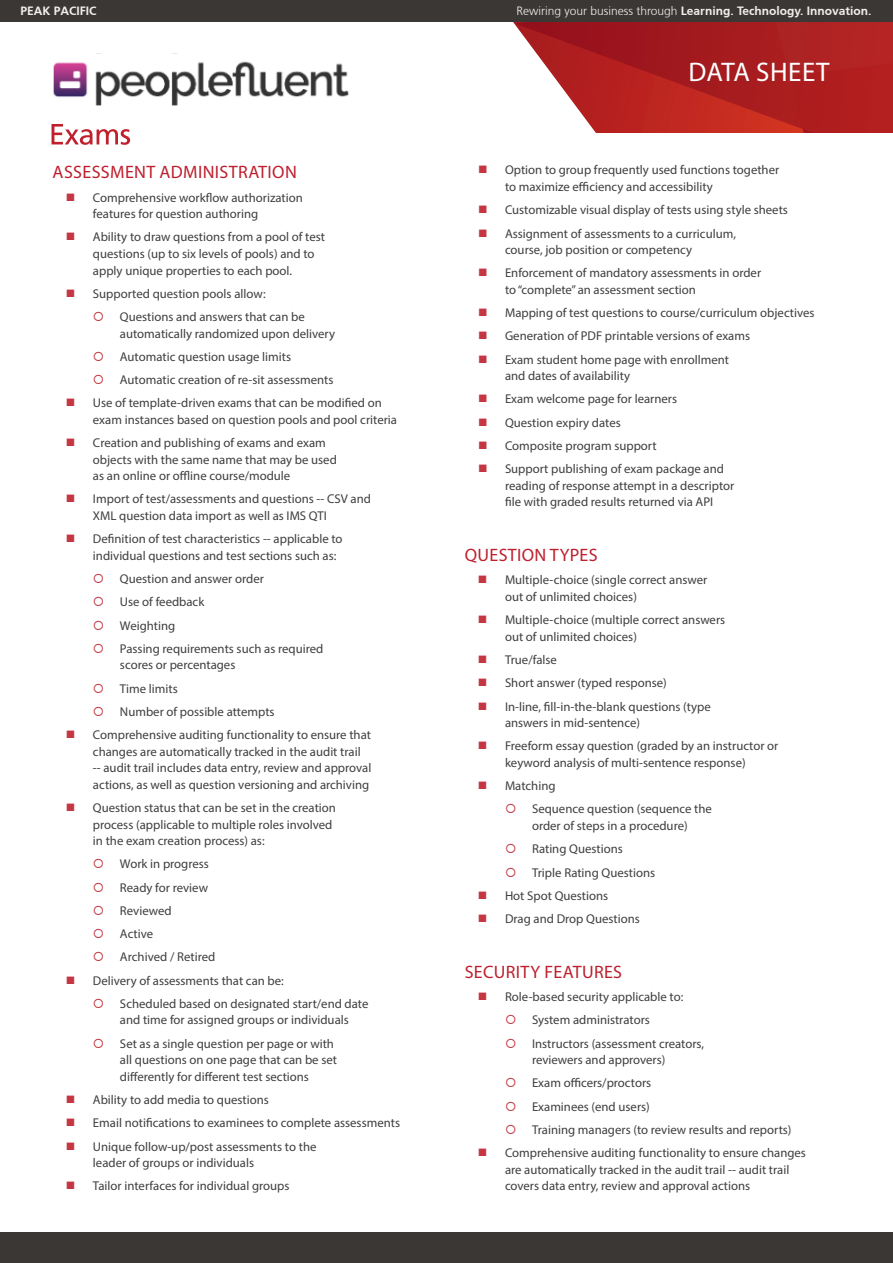
<style>
.page{position:relative;width:893px;height:1263px;background:#fff}
.page>*{position:absolute;margin:0;border:0;box-sizing:border-box;transform-origin:0 0}
.t1{font:27px "Myriad Pro";letter-spacing:.02em;color:#fff}
.t2{font:18px "Myriad Pro";letter-spacing:.02em;color:#be1f2e}
.t3{font:12.75px/23.2px "Myriad Pro";color:#3e3e3f}
.t4{font:700 12px "Articulate";color:#f1efee}
.s1{font-weight:300}
</style>
<div class="page">
<svg style="left:515px;top:22px;width:378px;height:111px;background:#b63637"></svg>
<svg style="left:52px;top:124px;width:78px;height:21px"></svg>
<div style="left:0;top:1233px;width:893px;height:30px;background:#3b3735"></div>
<div style="left:0;top:0;width:893px;height:22px;background:#3b3735"></div>
<img style="left:53px;top:53px;width:296px;height:53px">
<p class="t4" style="left:21px;top:4px;width:78px">PEAK PACIFIC</p>
<p class="t4" style="left:516px;top:4px;width:356px"><span class="s1">Rewiring your business through</span> Learning. Technology. Innovation.</p>
<h2 class="t2" style="left:53px;top:161px;width:246px">ASSESSMENT ADMINISTRATION</h2>
<p class="t3" style="left:93px;top:189px;width:211px;line-height:16.5px">Comprehensive workflow authorization features for question authoring</p>
<p class="t3" style="left:93px;top:229px;width:234px;line-height:16.5px">Ability to draw questions from a pool of test questions (up to six levels of pools) and to apply unique properties to each pool.</p>
<p class="t3" style="left:120px;top:282px;width:186px;text-indent:-27px">Supported question pools allow:<br>Questions and answers that can be</p>
<p class="t3" style="left:120px;top:321px;width:217px">automatically randomized upon delivery</p>
<p class="t3" style="left:120px;top:345px;width:173px">Automatic question usage limits</p>
<p class="t3" style="left:120px;top:368px;width:215px">Automatic creation of re-sit assessments</p>
<p class="t3" style="left:93px;top:391px;width:290px">Use of template-driven exams that can be modified on</p>
<p class="t3" style="left:93px;top:408px;width:306px">exam instances based on question pools and pool criteria<br>Creation and publishing of exams and exam</p>
<p class="t3" style="left:93px;top:451px;width:245px;line-height:16.5px">objects with the same name that may be used as an online or offline course/module</p>
<p class="t3" style="left:93px;top:491px;width:280px;line-height:16.5px">Import of test/assessments and questions -- CSV and<br>XML question data import as well as IMS QTI</p>
<p class="t3" style="left:93px;top:530px;width:251px;line-height:16.5px">Definition of test characteristics -- applicable to individual questions and test sections such as:</p>
<p class="t3" style="left:120px;top:567px;width:205px">Question and answer order<br>Use of feedback<br>Weighting<br>Passing requirements such as required</p>
<p class="t3" style="left:120px;top:653px;width:117px">scores or percentages</p>
<p class="t3" style="left:120px;top:676px;width:59px">Time limits</p>
<p class="t3" style="left:120px;top:700px;width:156px">Number of possible attempts</p>
<p class="t3" style="left:93px;top:723px;width:279px">Comprehensive auditing functionality to ensure that</p>
<p class="t3" style="left:93px;top:743px;width:280px;line-height:16.5px">changes are automatically tracked in the audit trail -- audit trail includes data entry, review and approval actions, as well as question versioning and archiving</p>
<p class="t3" style="left:93px;top:799px;width:244px;line-height:16.5px">Question status that can be set in the creation process (applicable to multiple roles involved in the exam creation process) as:</p>
<p class="t3" style="left:120px;top:852px;width:90px">Work in progress</p>
<p class="t3" style="left:120px;top:875px;width:90px">Ready for review</p>
<p class="t3" style="left:120px;top:899px;width:53px">Reviewed</p>
<p class="t3" style="left:120px;top:922px;width:35px">Active</p>
<p class="t3" style="left:120px;top:945px;width:97px">Archived / Retired</p>
<p class="t3" style="left:93px;top:968px;width:192px">Delivery of assessments that can be:</p>
<p class="t3" style="left:120px;top:992px;width:250px">Scheduled based on designated start/end date</p>
<p class="t3" style="left:120px;top:1008px;width:230px">and time for assigned groups or individuals<br>Set as a single question per page or with</p>
<p class="t3" style="left:120px;top:1051px;width:219px;line-height:16.5px">all questions on one page that can be set differently for different test sections</p>
<p class="t3" style="left:93px;top:1088px;width:309px">Ability to add media to questions<br>Email notifications to examinees to complete assessments<br>Unique follow-up/post assessments to the</p>
<p class="t3" style="left:93px;top:1151px;width:198px">leader of groups or individuals<br>Tailor interfaces for individual groups</p>
<h1 class="t1" style="left:688px;top:55px;width:143px">DATA SHEET</h1>
<p class="t3" style="left:505px;top:162px;width:276px;line-height:16.5px">Option to group frequently used functions together to maximize efficiency and accessibility</p>
<p class="t3" style="left:505px;top:198px;width:284px">Customizable visual display of tests using style sheets<br>Assignment of assessments to a curriculum,</p>
<p class="t3" style="left:505px;top:238px;width:258px">course, job position or competency<br>Enforcement of mandatory assessments in order</p>
<p class="t3" style="left:505px;top:278px;width:311px">to “complete” an assessment section<br>Mapping of test questions to course/curriculum objectives Generation of PDF printable versions of exams<br>Exam student home page with enrollment</p>
<p class="t3" style="left:505px;top:364px;width:221px">and dates of availability<br>Exam welcome page for learners<br>Question expiry dates<br>Composite program support<br>Support publishing of exam package and</p>
<p class="t3" style="left:505px;top:477px;width:231px;line-height:16.5px">reading of response attempt in a descriptor file with graded results returned via API</p>
<h2 class="t2" style="left:465px;top:544px;width:135px">QUESTION TYPES</h2>
<p class="t3" style="left:505px;top:572px;width:204px;line-height:16.5px">Multiple-choice (single correct answer out of unlimited choices)</p>
<p class="t3" style="left:505px;top:611px;width:222px;line-height:16.5px">Multiple-choice (multiple correct answers out of unlimited choices)</p>
<p class="t3" style="left:505px;top:648px;width:207px">True/false<br>Short answer (typed response)<br>In-line, fill-in-the-blank questions (type</p>
<p class="t3" style="left:505px;top:711px;width:275px">answers in mid-sentence)<br>Freeform essay question (graded by an instructor or</p>
<p class="t3" style="left:505px;top:751px;width:242px">keyword analysis of multi-sentence response)</p>
<p class="t3" style="left:505px;top:774px;width:52px">Matching</p>
<p class="t3" style="left:532px;top:797px;width:181px">Sequence question (sequence the</p>
<p class="t3" style="left:532px;top:814px;width:157px">order of steps in a procedure)</p>
<p class="t3" style="left:532px;top:837px;width:92px">Rating Questions</p>
<p class="t3" style="left:532px;top:860px;width:125px">Triple Rating Questions</p>
<p class="t3" style="left:505px;top:884px;width:105px">Hot Spot Questions</p>
<p class="t3" style="left:505px;top:907px;width:136px">Drag and Drop Questions</p>
<h2 class="t2" style="left:465px;top:961px;width:159px">SECURITY FEATURES</h2>
<p class="t3" style="left:532px;top:985px;width:174px;text-indent:-27px">Role-based security applicable to:<br>System administrators<br>Instructors (assessment creators,</p>
<p class="t3" style="left:532px;top:1048px;width:135px">reviewers and approvers)</p>
<p class="t3" style="left:532px;top:1071px;width:121px">Exam officers/proctors</p>
<p class="t3" style="left:532px;top:1095px;width:119px">Examinees (end users)</p>
<p class="t3" style="left:532px;top:1118px;width:261px">Training managers (to review results and reports)</p>
<p class="t3" style="left:505px;top:1141px;width:302px">Comprehensive auditing functionality to ensure changes</p>
<p class="t3" style="left:505px;top:1161px;width:286px;line-height:16.5px">are automatically tracked in the audit trail -- audit trail covers data entry, review and approval actions</p>
</div>
